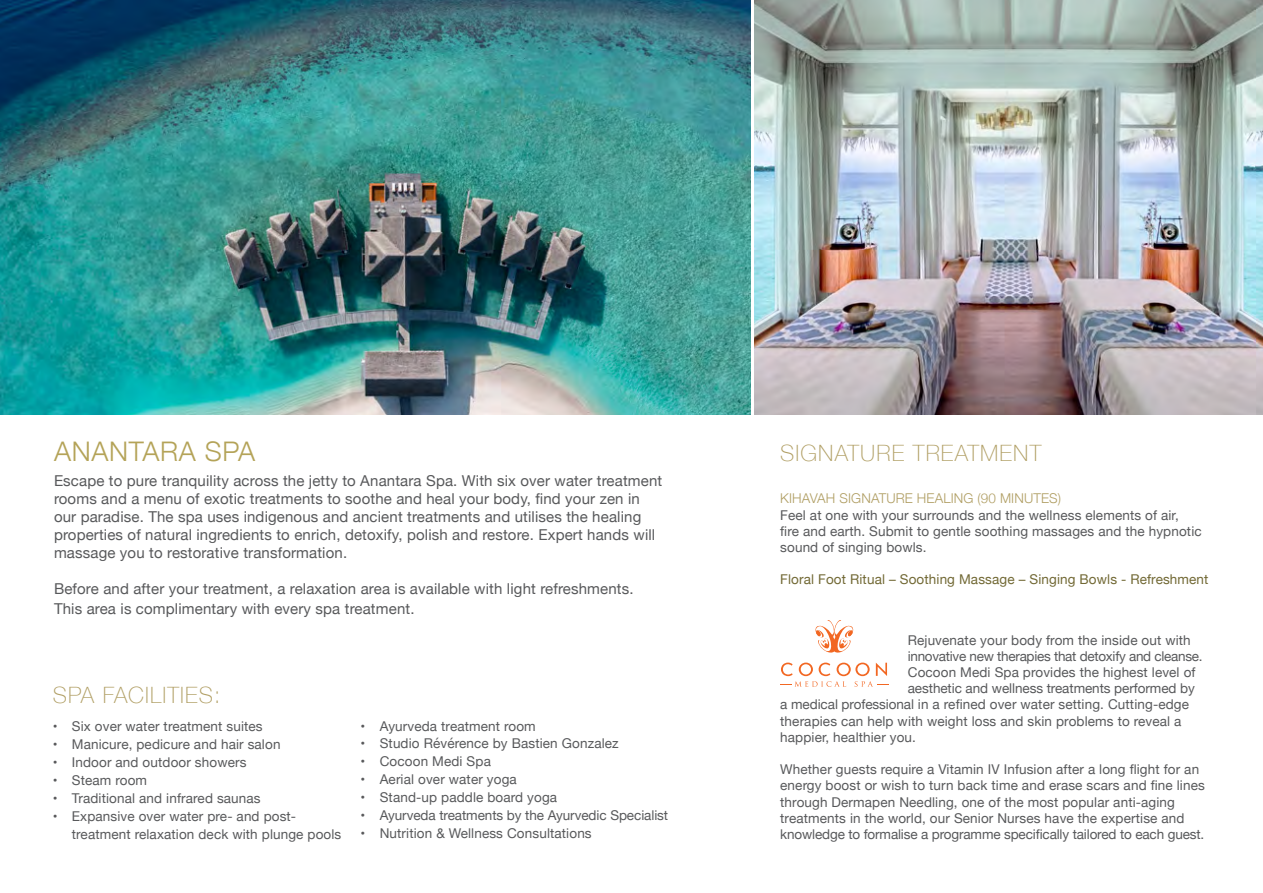
<style>
.page{position:relative;width:1263px;height:893px;background:#fff}
.page>*{position:absolute;margin:0;border:0;box-sizing:border-box;transform-origin:0 0}
.t1{font:300 27px "Helvetica Neue";letter-spacing:.025em;color:#b4a358}
.t2{font:100 22.5px "Helvetica Neue";letter-spacing:.05em;color:#b09e63}
.t3{font:15px/18px "Helvetica Neue";letter-spacing:.01em;color:#58595b}
.t4{font:13.5px/16.2px "Helvetica Neue";letter-spacing:.01em;color:#58595b}
.t5{font:13.5px "Helvetica Neue";letter-spacing:.01em;color:#726935}
.t6{font:13.5px "Helvetica Neue";letter-spacing:-.02em;color:#58595b}
.t7{font:300 13.5px "Helvetica Neue";letter-spacing:.01em;color:#b09e63}
</style>
<div class="page">
<img style="left:755px;top:0;width:508px;height:415px">
<img style="left:0;top:0;width:750px;height:415px">
<svg style="left:815px;top:620px;width:39px;height:33px"></svg>
<svg style="left:780px;top:663px;width:108px;height:24px"></svg>
<h1 class="t1" style="left:54px;top:429px;width:203px">ANANTARA SPA</h1>
<p class="t3" style="left:54px;top:473px;width:610px">Escape to pure tranquility across the jetty to Anantara Spa. With six over water treatment rooms and a menu of exotic treatments to soothe and heal your body, find your zen in our paradise. The spa uses indigenous and ancient treatments and utilises the healing properties of natural ingredients to enrich, detoxify, polish and restore. Expert hands will massage you to restorative transformation.</p>
<p class="t3" style="left:54px;top:580px;width:581px;line-height:19.8px">Before and after your treatment, a relaxation area is available with light refreshments.<br>This area is complimentary with every spa treatment.</p>
<h2 class="t2" style="left:53px;top:678px;width:169px">SPA FACILITIES:</h2>
<p class="t4" style="left:53px;top:718px;width:211px">• Six over water treatment suites</p>
<p class="t4" style="left:53px;top:736px;width:229px">• Manicure, pedicure and hair salon</p>
<p class="t4" style="left:53px;top:754px;width:195px">• Indoor and outdoor showers</p>
<p class="t4" style="left:53px;top:772px;width:96px">• Steam room</p>
<p class="t4" style="left:53px;top:790px;width:209px">• Traditional and infrared saunas</p>
<p class="t4" style="left:72px;top:807px;width:271px;line-height:18px;text-indent:-19px">• Expansive over water pre- and post&shy;treatment relaxation deck with plunge pools</p>
<p class="t4" style="left:361px;top:718px;width:177px">• Ayurveda treatment room</p>
<p class="t4" style="left:361px;top:736px;width:260px">• Studio Révérence by Bastien Gonzalez</p>
<p class="t4" style="left:361px;top:754px;width:132px">• Cocoon Medi Spa</p>
<p class="t4" style="left:361px;top:772px;width:158px">• Aerial over water yoga</p>
<p class="t4" style="left:361px;top:790px;width:198px">• Stand-up paddle board yoga</p>
<p class="t4" style="left:361px;top:808px;width:309px">• Ayurveda treatments by the Ayurvedic Specialist</p>
<p class="t4" style="left:361px;top:826px;width:233px">• Nutrition &amp; Wellness Consultations</p>
<h2 class="t2" style="left:780px;top:436px;width:263px">SIGNATURE TREATMENT</h2>
<p class="t7" style="left:780px;top:488px;width:282px">KIHAVAH SIGNATURE HEALING (90 MINUTES)</p>
<p class="t4" style="left:780px;top:507px;width:423px">Feel at one with your surrounds and the wellness elements of air,<br>fire and earth. Submit to gentle soothing massages and the hypnotic sound of singing bowls.</p>
<p class="t5" style="left:780px;top:570px;width:430px">Floral Foot Ritual – Soothing Massage – Singing Bowls - Refreshment</p>
<p class="t4" style="left:908px;top:632px;width:285px">Rejuvenate your body from the inside out with</p>
<p class="t6" style="left:908px;top:646px;width:296px">innovative new therapies that detoxify and cleanse.</p>
<p class="t4" style="left:908px;top:665px;width:289px">Cocoon Medi Spa provides the highest level of</p>
<p class="t4" style="left:908px;top:681px;width:289px">aesthetic and wellness treatments performed by</p>
<p class="t4" style="left:780px;top:697px;width:410px">a medical professional in a refined over water setting. Cutting-edge</p>
<p class="t4" style="left:780px;top:713px;width:403px">therapies can help with weight loss and skin problems to reveal a</p>
<p class="t4" style="left:780px;top:730px;width:137px">happier, healthier you.</p>
<p class="t4" style="left:780px;top:762px;width:426px">Whether guests require a Vitamin IV Infusion after a long flight for an energy boost or wish to turn back time and erase scars and fine lines through Dermapen Needling, one of the most popular anti-aging treatments in the world, our Senior Nurses have the expertise and knowledge to formalise a programme specifically tailored to each guest.</p>
</div>
